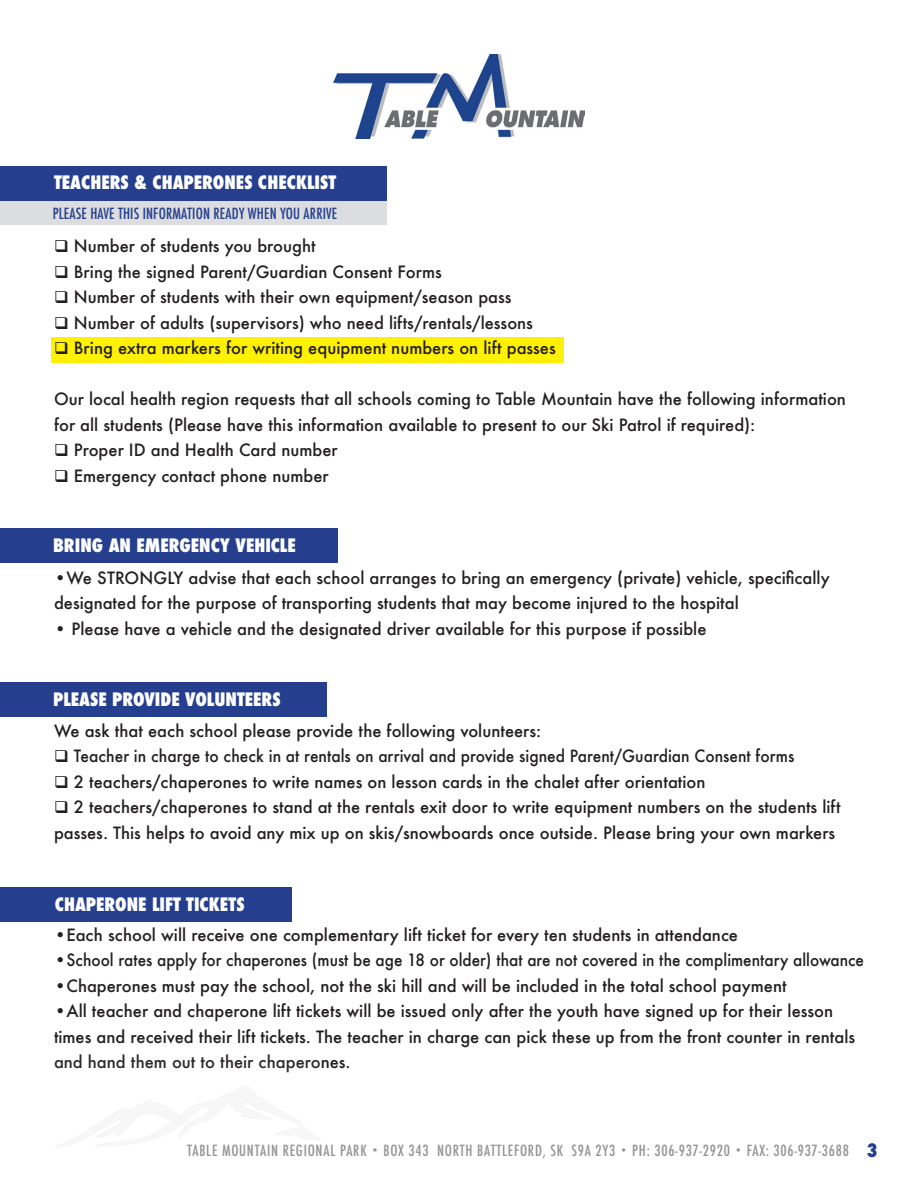
<style>
.page{position:relative;width:918px;height:1188px;background:#fff}
.page>*{position:absolute;margin:0;border:0;box-sizing:border-box;transform-origin:0 0}
.t1{font:800 condensed 18px "Futura";color:#fff}
.t2{font:800 condensed 18px "Futura";color:#253f8e}
.t3{font:500 16.5px/25.5px "Futura";color:#231f20}
.t4{font:500 16.5px "Futura";color:#231f20;scale:.94 1}
.t5{font:500 condensed 15px "Futura";letter-spacing:.05em;color:#939598}
.t6{font:500 condensed 15px "Futura";letter-spacing:.01em;color:#253f8e}
.s1{font-size:10.5px}
</style>
<div class="page">
<div style="left:51px;top:338px;width:512px;height:25px;background:#fff101"></div>
<div style="left:0;top:199px;width:387px;height:26px;background:#dcdddf"></div>
<div style="left:0;top:166px;width:387px;height:34px;background:#253f8e"></div>
<div style="left:0;top:682px;width:327px;height:34px;background:#253f8e"></div>
<div style="left:0;top:888px;width:292px;height:34px;background:#253f8e"></div>
<div style="left:0;top:528px;width:338px;height:34px;background:#253f8e"></div>
<img style="left:333px;top:54px;width:252px;height:84px">
<p class="t1" style="left:54px;top:170px;width:284px">TEACHERS &amp; CHAPERONES CHECKLIST</p>
<p class="t6" style="left:53px;top:204px;width:286px">PLEASE HAVE THIS INFORMATION READY WHEN YOU ARRIVE</p>
<p class="t3" style="left:54px;top:233px;width:263px">❑ Number of students you brought</p>
<p class="t3" style="left:54px;top:259px;width:389px">❑ Bring the signed Parent/Guardian Consent Forms</p>
<p class="t3" style="left:54px;top:284px;width:459px">❑ Number of students with their own equipment/season pass</p>
<p class="t3" style="left:54px;top:310px;width:480px">❑ Number of adults (supervisors) who need lifts/rentals/lessons</p>
<p class="t3" style="left:54px;top:335px;width:503px">❑ Bring extra markers for writing equipment numbers on lift passes</p>
<p class="t3" style="left:54px;top:386px;width:793px">Our local health region requests that all schools coming to Table Mountain have the following information for all students (Please have this information available to present to our Ski Patrol if required):</p>
<p class="t3" style="left:54px;top:437px;width:285px">❑ Proper ID and Health Card number</p>
<p class="t3" style="left:54px;top:463px;width:276px">❑ Emergency contact phone number</p>
<p class="t1" style="left:53px;top:533px;width:244px">BRING AN EMERGENCY VEHICLE</p>
<p class="t3" style="left:54px;top:565px;width:777px">•We STRONGLY advise that each school arranges to bring an emergency (private) vehicle, specifically designated for the purpose of transporting students that may become injured to the hospital</p>
<p class="t3" style="left:54px;top:616px;width:654px">• Please have a vehicle and the designated driver available for this purpose if possible</p>
<p class="t1" style="left:53px;top:687px;width:229px">PLEASE PROVIDE VOLUNTEERS</p>
<p class="t3" style="left:54px;top:718px;width:489px">We ask that each school please provide the following volunteers:</p>
<p class="t4" style="left:54px;top:745px;width:789px">❑ Teacher in charge to check in at rentals on arrival and provide signed Parent/Guardian Consent forms</p>
<p class="t3" style="left:54px;top:769px;width:653px">❑ 2 teachers/chaperones to write names on lesson cards in the chalet after orientation</p>
<p class="t3" style="left:54px;top:794px;width:788px">❑ 2 teachers/chaperones to stand at the rentals exit door to write equipment numbers on the students lift passes. This helps to avoid any mix up on skis/snowboards once outside. Please bring your own markers</p>
<p class="t1" style="left:55px;top:892px;width:191px">CHAPERONE LIFT TICKETS</p>
<p class="t3" style="left:54px;top:922px;width:686px">•Each school will receive one complementary lift ticket for every ten students in attendance</p>
<p class="t3" style="left:54px;top:947px;width:812px">•School rates apply for chaperones (must be age 18 or older) that are not covered in the complimentary allowance</p>
<p class="t3" style="left:54px;top:973px;width:734px">•Chaperones must pay the school, not the ski hill and will be included in the total school payment</p>
<p class="t3" style="left:54px;top:998px;width:803px">•All teacher and chaperone lift tickets will be issued only after the youth have signed up for their lesson times and received their lift tickets. The teacher in charge can pick these up from the front counter in rentals and hand them out to their chaperones.</p>
<p class="t5" style="left:187px;top:1140px;width:663px">TABLE MOUNTAIN REGIONAL PARK <span class="s1">•</span> BOX 343 NORTH BATTLEFORD, SK S9A 2Y3 <span class="s1">•</span> PH: 306-937-2920 <span class="s1">•</span> FAX: 306-937-3688</p>
<p class="t2" style="left:867px;top:1139px;width:12px">3</p>
</div>
